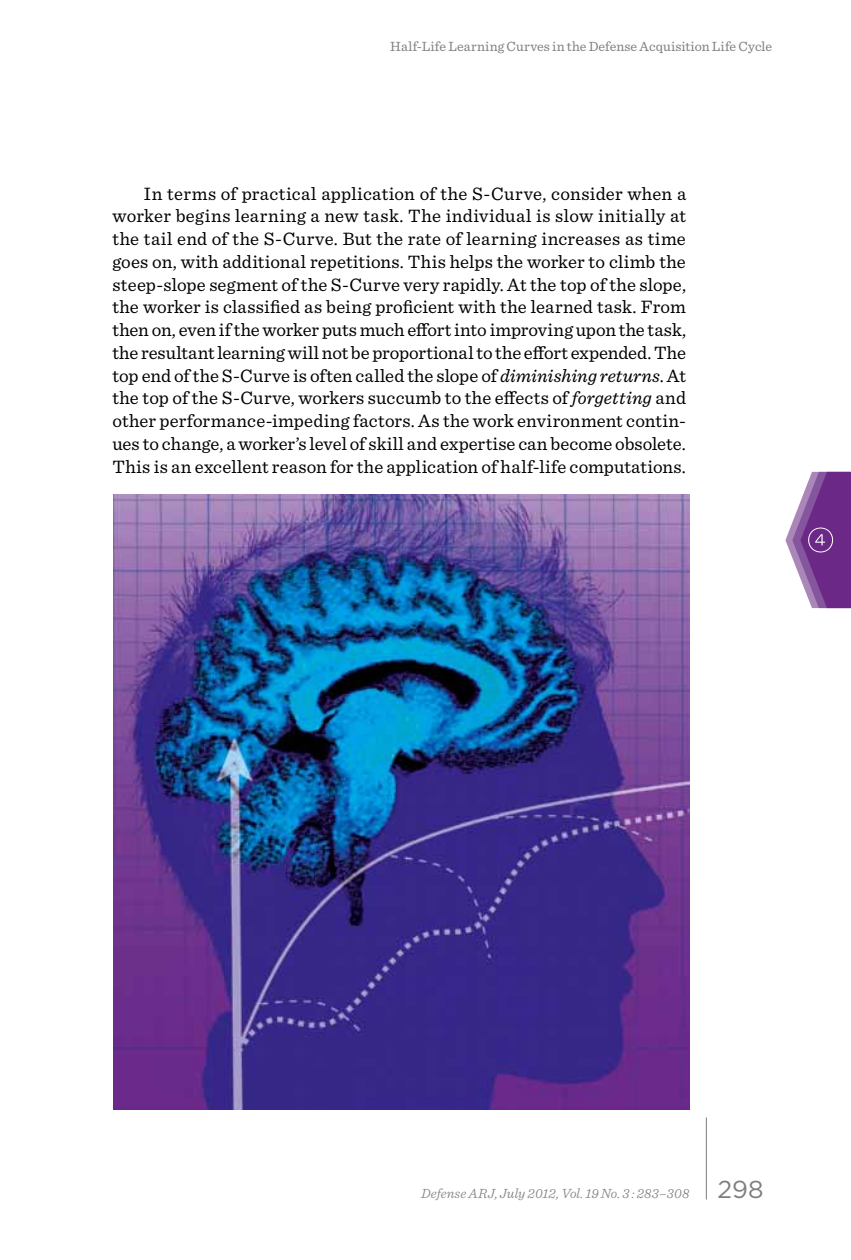
<style>
.page{position:relative;width:851px;height:1260px;background:#fff}
.page>*{position:absolute;margin:0;border:0;box-sizing:border-box;transform-origin:0 0}
.Body_Text{font:18.9px/22.8px "Sentinel";color:#000;text-align:justify}
.t1{font:14px "Sentinel";letter-spacing:.01em;color:#7d7e80}
.t2{font:italic 300 14px "Sentinel";letter-spacing:.01em;color:#7d7e80}
.s1{font-style:italic}
.s2{font-family:"Gotham";font-weight:400;font-style:normal;font-size:24.5px}
</style>
<div class="page">
<hr style="left:706px;top:1118px;width:1px;height:82px;background:#7d7e80">
<svg style="left:785px;top:472px;width:65px;height:136px"></svg>
<img style="left:114px;top:495px;width:575px;height:615px">
<p class="t1" style="left:390px;top:35px;width:383px">Half-Life Learning Curves in the Defense Acquisition Life Cycle</p>
<p class="Body_Text" style="left:112px;top:181px;width:575px;text-indent:32px">In terms of practical application of the S-Curve, consider when a worker begins learning a new task. The individual is slow initially at the tail end of the S-Curve. But the rate of learning increases as time goes on, with additional repetitions. This helps the worker to climb the steep-slope segment of the S-Curve very rapidly. At the top of the slope, the worker is classified as being proficient with the learned task. From then on, even if the worker puts much effort into improving upon the task, the resultant learning will not be proportional to the effort expended. The top end of the S-Curve is often called the slope of <span class="s1">diminishing returns</span>. At the top of the S-Curve, workers succumb to the effects of <span class="s1">forgetting</span> and other performance-impeding factors. As the work environment contin&shy;ues to change, a worker’s level of skill and expertise can become obsolete.<br>This is an excellent reason for the application of half-life computations.</p>
<p class="t2" style="left:421px;top:1183px;width:344px">Defense ARJ, July 2012, Vol. 19 No. 3 : 283–308 <span class="s2">298</span></p>
</div>
